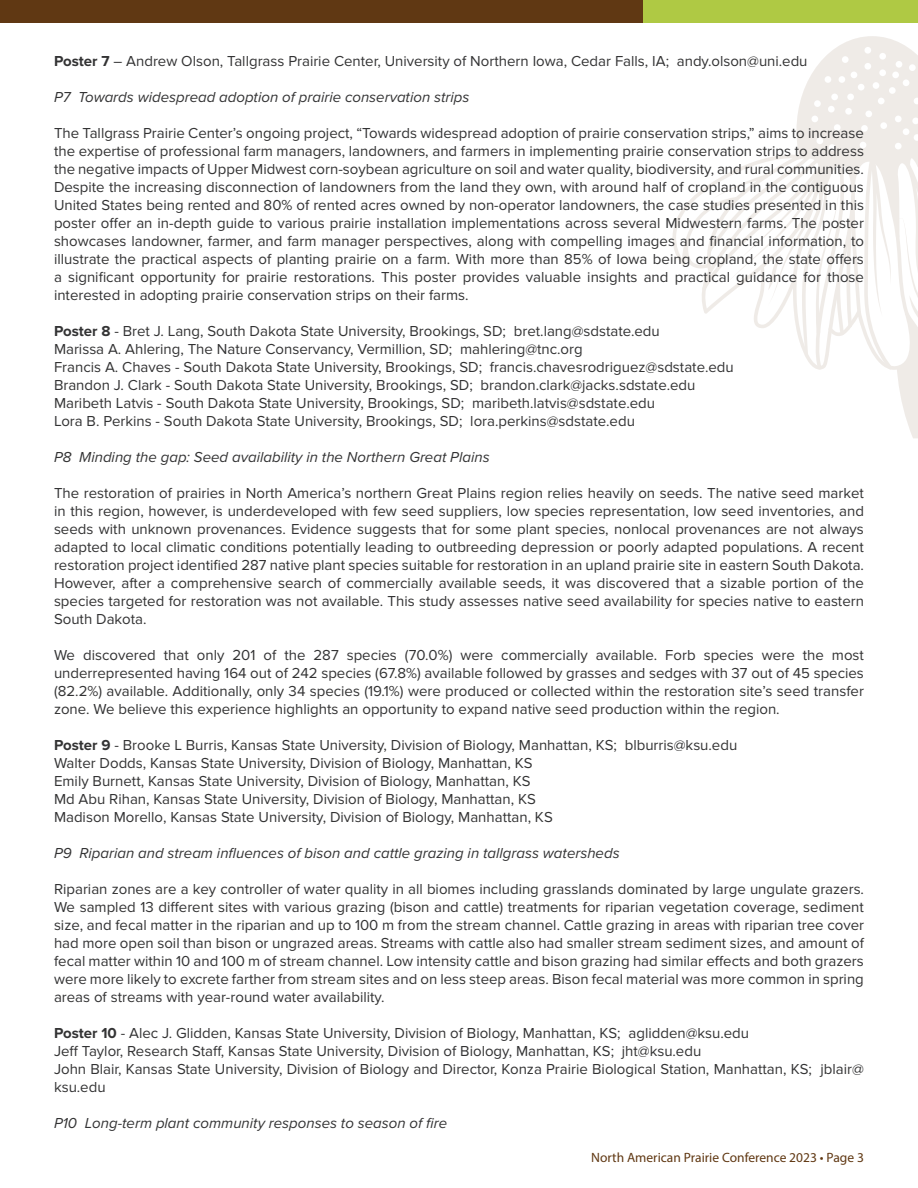
<style>
.page{position:relative;width:918px;height:1188px;background:#fff}
.page>*{position:absolute;margin:0;border:0;box-sizing:border-box;transform-origin:0 0}
.t1{font:15px/18px "Proxima Nova";color:#333334;text-align:justify}
.t2{font:italic 15px "Proxima Nova";color:#333334}
.t3{font:13.5px "Myriad Pro";color:#603813}
.s1{font-weight:700}
</style>
<div class="page">
<svg style="left:672px;top:36px;width:246px;height:402px"></svg>
<div style="left:0;top:0;width:644px;height:23px;background:#603813"></div>
<div style="left:644px;top:0;width:274px;height:23px;background:#afc944"></div>
<p class="t1" style="left:54px;top:52px;width:755px"><span class="s1">Poster 7</span> – Andrew Olson, Tallgrass Prairie Center, University of Northern Iowa, Cedar Falls, IA; andy.olson@uni.edu</p>
<p class="t2" style="left:54px;top:88px;width:417px">P7 Towards widespread adoption of prairie conservation strips</p>
<p class="t1" style="left:54px;top:124px;width:812px">The Tallgrass Prairie Center’s ongoing project, “Towards widespread adoption of prairie conservation strips,” aims to increase the expertise of professional farm managers, landowners, and farmers in implementing prairie conservation strips to address the negative impacts of Upper Midwest corn-soybean agriculture on soil and water quality, biodiversity, and rural communities.<br>Despite the increasing disconnection of landowners from the land they own, with around half of cropland in the contiguous United States being rented and 80% of rented acres owned by non-operator landowners, the case studies presented in this poster offer an in-depth guide to various prairie installation implementations across several Midwestern farms. The poster showcases landowner, farmer, and farm manager perspectives, along with compelling images and financial information, to illustrate the practical aspects of planting prairie on a farm. With more than 85% of Iowa being cropland, the state offers a significant opportunity for prairie restorations. This poster provides valuable insights and practical guidance for those interested in adopting prairie conservation strips on their farms.</p>
<p class="t1" style="left:54px;top:322px;width:681px;text-align:left"><span class="s1">Poster 8</span> - Bret J. Lang, South Dakota State University, Brookings, SD; bret.lang@sdstate.edu<br>Marissa A. Ahlering, The Nature Conservancy, Vermillion, SD; mahlering@tnc.org<br>Francis A. Chaves - South Dakota State University, Brookings, SD; francis.chavesrodriguez@sdstate.edu Brandon J. Clark - South Dakota State University, Brookings, SD; brandon.clark@jacks.sdstate.edu Maribeth Latvis - South Dakota State University, Brookings, SD; maribeth.latvis@sdstate.edu<br>Lora B. Perkins - South Dakota State University, Brookings, SD; lora.perkins@sdstate.edu</p>
<p class="t2" style="left:54px;top:448px;width:437px">P8 Minding the gap: Seed availability in the Northern Great Plains</p>
<p class="t1" style="left:54px;top:484px;width:812px">The restoration of prairies in North America’s northern Great Plains region relies heavily on seeds. The native seed market in this region, however, is underdeveloped with few seed suppliers, low species representation, low seed inventories, and seeds with unknown provenances. Evidence suggests that for some plant species, nonlocal provenances are not always adapted to local climatic conditions potentially leading to outbreeding depression or poorly adapted populations. A recent restoration project identified 287 native plant species suitable for restoration in an upland prairie site in eastern South Dakota.<br>However, after a comprehensive search of commercially available seeds, it was discovered that a sizable portion of the species targeted for restoration was not available. This study assesses native seed availability for species native to eastern South Dakota.</p>
<p class="t1" style="left:54px;top:646px;width:812px">We discovered that only 201 of the 287 species (70.0%) were commercially available. Forb species were the most underrepresented having 164 out of 242 species (67.8%) available followed by grasses and sedges with 37 out of 45 species (82.2%) available. Additionally, only 34 species (19.1%) were produced or collected within the restoration site’s seed transfer zone. We believe this experience highlights an opportunity to expand native seed production within the region.</p>
<p class="t1" style="left:54px;top:736px;width:685px;text-align:left"><span class="s1">Poster 9</span> - Brooke L Burris, Kansas State University, Division of Biology, Manhattan, KS; blburris@ksu.edu Walter Dodds, Kansas State University, Division of Biology, Manhattan, KS<br>Emily Burnett, Kansas State University, Division of Biology, Manhattan, KS<br>Md Abu Rihan, Kansas State University, Division of Biology, Manhattan, KS<br>Madison Morello, Kansas State University, Division of Biology, Manhattan, KS</p>
<p class="t2" style="left:54px;top:844px;width:567px">P9 Riparian and stream influences of bison and cattle grazing in tallgrass watersheds</p>
<p class="t1" style="left:54px;top:880px;width:812px">Riparian zones are a key controller of water quality in all biomes including grasslands dominated by large ungulate grazers.<br>We sampled 13 different sites with various grazing (bison and cattle) treatments for riparian vegetation coverage, sediment size, and fecal matter in the riparian and up to 100 m from the stream channel. Cattle grazing in areas with riparian tree cover had more open soil than bison or ungrazed areas. Streams with cattle also had smaller stream sediment sizes, and amount of fecal matter within 10 and 100 m of stream channel. Low intensity cattle and bison grazing had similar effects and both grazers were more likely to excrete farther from stream sites and on less steep areas. Bison fecal material was more common in spring areas of streams with year-round water availability.</p>
<p class="t1" style="left:54px;top:1024px;width:811px;text-align:left"><span class="s1">Poster 10</span> - Alec J. Glidden, Kansas State University, Division of Biology, Manhattan, KS; aglidden@ksu.edu<br>Jeff Taylor, Research Staff, Kansas State University, Division of Biology, Manhattan, KS; jht@ksu.edu<br>John Blair, Kansas State University, Division of Biology and Director, Konza Prairie Biological Station, Manhattan, KS; jblair@ ksu.edu</p>
<p class="t2" style="left:54px;top:1114px;width:395px">P10 Long-term plant community responses to season of fire</p>
<p class="t3" style="left:591px;top:1149px;width:274px">North American Prairie Conference 2023 • Page 3</p>
</div>
